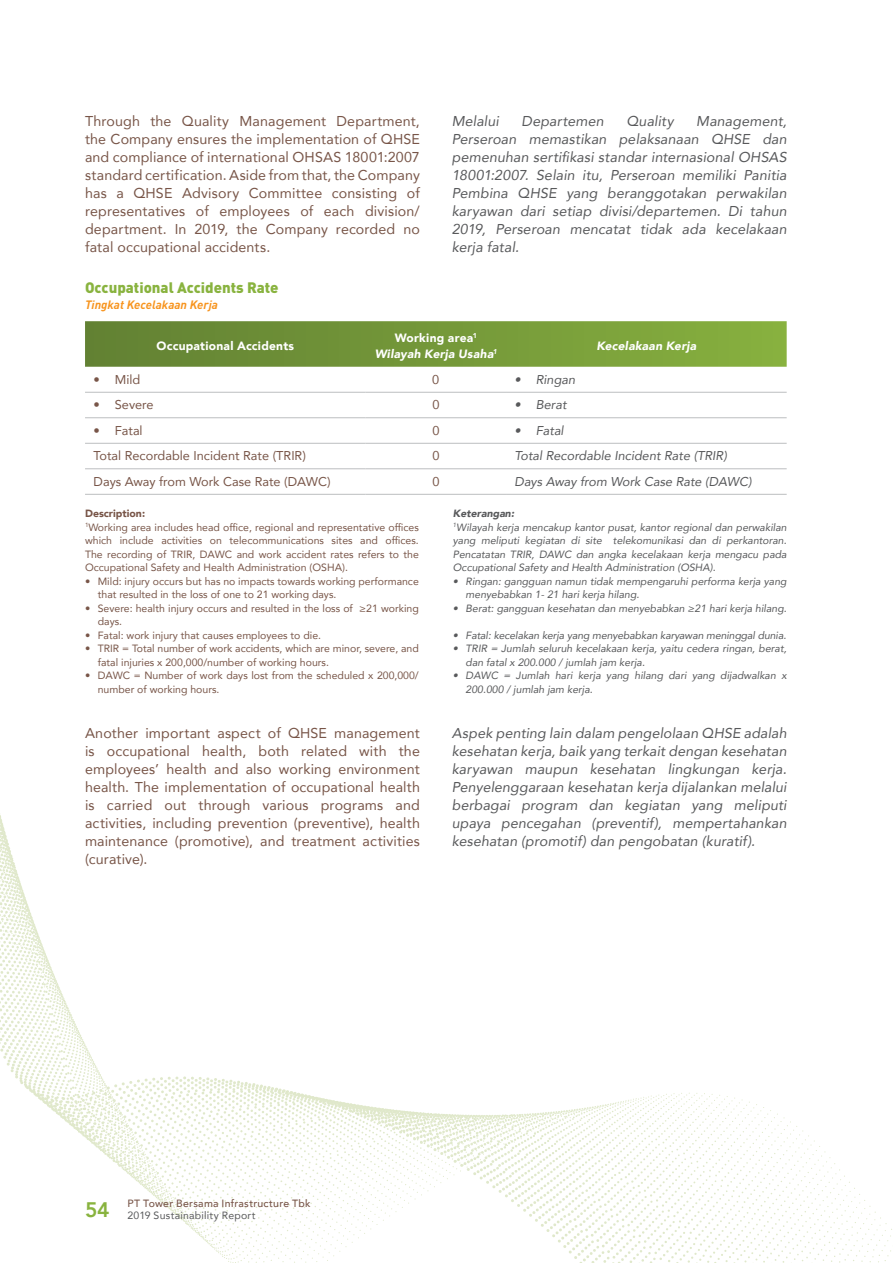
<style>
.page{position:relative;width:893px;height:1263px;background:#fff}
.page>*{position:absolute;margin:0;border:0;box-sizing:border-box;transform-origin:0 0}
.t1{font:800 21px "Avenir";color:#89b33f}
.t2{font:900 15px "DIN Pro";color:#89b33f}
.t3{font:14.25px/18px "Avenir";letter-spacing:.01em;color:#785548;text-align:justify}
.t4{font:italic 14.25px/18px "Avenir";letter-spacing:.01em;color:#58595b;text-align:justify}
.t5{font:12.75px "Avenir";color:#785548}
.t6{font:italic 12.75px "Avenir";color:#58595b}
.t7{font:italic 900 12px/16.5px "Avenir";letter-spacing:.02em;color:#fff;text-align:center}
.t8{font:italic 700 12px "DIN Pro";color:#f7941e}
.t9{font:900 12px "Avenir";letter-spacing:.02em;color:#fff}
.t10{font:10.5px/13.5px "Avenir";color:#785548}
.t11{font:italic 10.5px/13.5px "Avenir";color:#58595b}
.t12{font:500 10.5px "Avenir";letter-spacing:.025em;color:#785548}
.t13{font:10.5px "Avenir";letter-spacing:.02em;color:#58595b}
.s1{font-style:normal}
.s2{font-weight:900}
</style>
<div class="page">
<svg style="left:85px;top:321px;width:702px;height:46px;background:#75993b"></svg>
<hr style="left:85px;top:392px;width:281px;height:1px;background:#bcbec0">
<hr style="left:366px;top:392px;width:140px;height:1px;background:#bcbec0">
<hr style="left:506px;top:392px;width:281px;height:1px;background:#bcbec0">
<hr style="left:85px;top:417px;width:281px;height:1px;background:#bcbec0">
<hr style="left:366px;top:417px;width:140px;height:1px;background:#bcbec0">
<hr style="left:506px;top:417px;width:281px;height:1px;background:#bcbec0">
<hr style="left:85px;top:443px;width:281px;height:1px;background:#bcbec0">
<hr style="left:366px;top:443px;width:140px;height:1px;background:#bcbec0">
<hr style="left:506px;top:443px;width:281px;height:1px;background:#bcbec0">
<hr style="left:85px;top:468px;width:281px;height:1px;background:#bcbec0">
<hr style="left:366px;top:468px;width:140px;height:1px;background:#bcbec0">
<hr style="left:506px;top:468px;width:281px;height:1px;background:#bcbec0">
<hr style="left:85px;top:494px;width:281px;height:1px;background:#bcbec0">
<hr style="left:366px;top:494px;width:140px;height:1px;background:#bcbec0">
<hr style="left:506px;top:494px;width:281px;height:1px;background:#bcbec0">
<svg style="left:0;top:815px;width:892px;height:448px"></svg>
<p class="t3" style="left:85px;top:112px;width:336px">Through the Quality Management Department, the Company ensures the implementation of QHSE and compliance of international OHSAS 18001:2007 standard certification. Aside from that, the Company has a QHSE Advisory Committee consisting of representatives of employees of each division/ department. In 2019, the Company recorded no fatal occupational accidents.</p>
<p class="t2" style="left:85px;top:274px;width:195px">Occupational Accidents Rate</p>
<p class="t8" style="left:85px;top:295px;width:134px">Tingkat Kecelakaan Kerja</p>
<p class="t9" style="left:157px;top:335px;width:139px">Occupational Accidents</p>
<p class="t7" style="left:375px;top:329px;width:124px"><span class="s1">Working area</span><sup>1<br></sup>Wilayah Kerja Usaha<sup>1</sup></p>
<p class="t7" style="left:596px;top:337px;width:101px">Kecelakaan Kerja</p>
<p class="t5" style="left:94px;top:369px;width:48px">• Mild</p>
<p class="t5" style="left:432px;top:369px;width:9px">0</p>
<p class="t6" style="left:514px;top:371px;width:62px">• Ringan</p>
<p class="t5" style="left:94px;top:395px;width:62px">• Severe</p>
<p class="t5" style="left:432px;top:395px;width:9px">0</p>
<p class="t6" style="left:515px;top:397px;width:53px">• Berat</p>
<p class="t5" style="left:94px;top:420px;width:51px">• Fatal</p>
<p class="t5" style="left:432px;top:420px;width:9px">0</p>
<p class="t6" style="left:515px;top:422px;width:51px">• Fatal</p>
<p class="t5" style="left:94px;top:446px;width:214px">Total Recordable Incident Rate (TRIR)</p>
<p class="t5" style="left:432px;top:446px;width:9px">0</p>
<p class="t6" style="left:515px;top:448px;width:214px">Total Recordable Incident Rate (TRIR)</p>
<p class="t5" style="left:94px;top:471px;width:239px">Days Away from Work Case Rate (DAWC)</p>
<p class="t5" style="left:432px;top:471px;width:9px">0</p>
<p class="t6" style="left:515px;top:474px;width:239px">Days Away from Work Case Rate (DAWC)</p>
<p class="t10" style="left:85px;top:506px;width:335px"><span class="s2">Description:<br></span><sup>1</sup>Working area includes head office, regional and representative offices which include activities on telecommunications sites and offices.<br>The recording of TRIR, DAWC and work accident rates refers to the Occupational Safety and Health Administration (OSHA).</p>
<p class="t10" style="left:98px;top:574px;width:323px;text-indent:-13px">• Mild: injury occurs but has no impacts towards working performance that resulted in the loss of one to 21 working days.</p>
<p class="t10" style="left:98px;top:601px;width:323px;text-indent:-13px">• Severe: health injury occurs and resulted in the loss of ≥21 working days.</p>
<p class="t10" style="left:85px;top:628px;width:238px">• Fatal: work injury that causes employees to die.</p>
<p class="t10" style="left:98px;top:641px;width:323px;text-indent:-13px">• TRIR = Total number of work accidents, which are minor, severe, and fatal injuries x 200,000/number of working hours.</p>
<p class="t10" style="left:98px;top:668px;width:323px;text-indent:-13px">• DAWC = Number of work days lost from the scheduled x 200,000/ number of working hours.</p>
<p class="t4" style="left:452px;top:112px;width:49px">Melalui</p>
<p class="t4" style="left:522px;top:112px;width:84px">Departemen</p>
<p class="t4" style="left:626px;top:112px;width:49px">Quality</p>
<p class="t4" style="left:452px;top:112px;width:336px;text-indent:244px">Management, Perseroan memastikan pelaksanaan QHSE dan pemenuhan sertifikasi standar internasional OHSAS 18001:2007. Selain itu, Perseroan memiliki Panitia Pembina QHSE yang beranggotakan perwakilan karyawan dari setiap divisi/departemen. Di tahun 2019, Perseroan mencatat tidak ada kecelakaan kerja fatal.</p>
<p class="t11" style="left:453px;top:507px;width:335px"><span class="s2">Keterangan:<br></span><sup>1</sup>Wilayah kerja mencakup kantor pusat, kantor regional dan perwakilan yang meliputi kegiatan di site telekomunikasi dan di perkantoran.<br>Pencatatan TRIR, DAWC dan angka kecelakaan kerja mengacu pada Occupational Safety and Health Administration (OSHA).</p>
<p class="t11" style="left:466px;top:574px;width:323px;text-indent:-13px">• Ringan: gangguan namun tidak mempengaruhi performa kerja yang menyebabkan 1- 21 hari kerja hilang.</p>
<p class="t11" style="left:453px;top:601px;width:335px">• Berat: gangguan kesehatan dan menyebabkan ≥21 hari kerja hilang.</p>
<p class="t11" style="left:453px;top:628px;width:335px">• Fatal: kecelakan kerja yang menyebabkan karyawan meninggal dunia.</p>
<p class="t11" style="left:466px;top:641px;width:323px;text-indent:-13px">• TRIR = Jumlah seluruh kecelakaan kerja, yaitu cedera ringan, berat, dan fatal x 200.000 / jumlah jam kerja.</p>
<p class="t11" style="left:466px;top:668px;width:322px;text-indent:-13px">• DAWC = Jumlah hari kerja yang hilang dari yang dijadwalkan x<br>200.000 / jumlah jam kerja.</p>
<p class="t3" style="left:85px;top:724px;width:336px">Another important aspect of QHSE management is occupational health, both related with the employees’ health and also working environment health. The implementation of occupational health is carried out through various programs and activities, including prevention (preventive), health maintenance (promotive), and treatment activities (curative).</p>
<p class="t4" style="left:452px;top:724px;width:336px">Aspek penting lain dalam pengelolaan QHSE adalah kesehatan kerja, baik yang terkait dengan kesehatan karyawan maupun kesehatan lingkungan kerja.<br>Penyelenggaraan kesehatan kerja dijalankan melalui berbagai program dan kegiatan yang meliputi upaya pencegahan (preventif), mempertahankan kesehatan (promotif) dan pengobatan (kuratif).</p>
<h1 class="t1" style="left:85px;top:1193px;width:26px">54</h1>
<p class="t12" style="left:128px;top:1194px;width:185px">PT Tower Bersama Infrastructure Tbk</p>
<p class="t13" style="left:128px;top:1207px;width:129px">2019 Sustainability Report</p>
</div>
